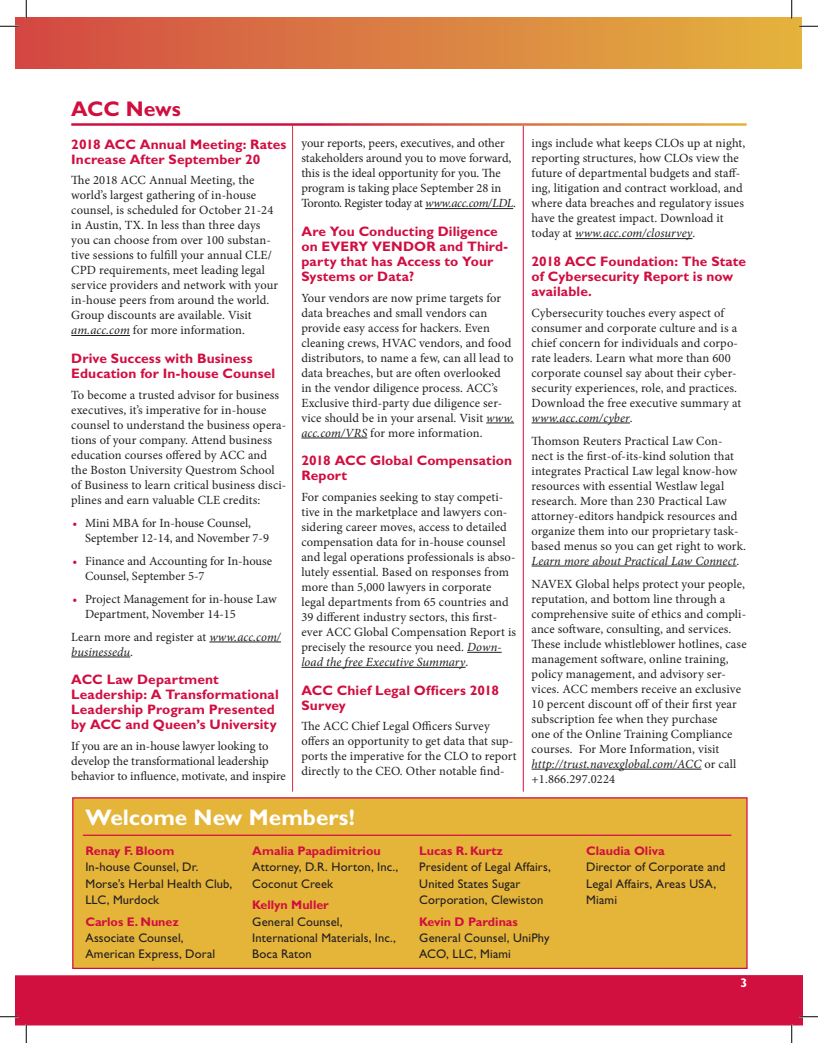
<style>
.page{position:relative;width:818px;height:1043px;background:#fff}
.page>*{position:absolute;margin:0;border:0;box-sizing:border-box;transform-origin:0 0}
.t1{font:700 22.5px "Gill Sans";color:#fff}
.t2{font:700 21.25px "Gill Sans";letter-spacing:-.01em;color:#d10e40}
.t3{font:700 13.75px/15px "Gill Sans";letter-spacing:.005em;color:#d10e40}
.t4{font:12.5px/15px "Minion Pro";letter-spacing:.005em;color:#231f20}
.t5{font:12.5px/16.2px "Gill Sans";letter-spacing:.01em;color:#231f20}
.t6{font:700 12.5px "Gill Sans";color:#d10e40}
.t7{font:700 12.5px "Gill Sans";color:#fff}
.s1{font-style:italic}
.s2{color:#d10e40}
</style>
<div class="page">
<div style="left:15px;top:17px;width:786px;height:51px;background:linear-gradient(to right,#d34945,#e4b43e)"></div>
<svg style="left:15px;top:950px;width:787px;height:75px;background:#d7345c"></svg>
<div style="left:72px;top:797px;width:675px;height:172px;background:#e5b53a;border:1px solid #d10e40"></div>
<hr style="left:83px;top:834px;width:648px;height:1px;background:#d10e40">
<hr style="left:71px;top:335px;width:59px;height:1px;background:#231f20">
<hr style="left:209px;top:641px;width:72px;height:1px;background:#231f20">
<hr style="left:71px;top:656px;width:59px;height:1px;background:#231f20">
<hr style="left:425px;top:208px;width:88px;height:1px;background:#231f20">
<svg style="left:486px;top:422px;width:28px;height:1px"></svg>
<hr style="left:301px;top:437px;width:66px;height:1px;background:#231f20">
<hr style="left:467px;top:652px;width:34px;height:1px;background:#231f20">
<hr style="left:301px;top:667px;width:164px;height:1px;background:#231f20">
<hr style="left:575px;top:238px;width:117px;height:1px;background:#231f20">
<hr style="left:531px;top:422px;width:99px;height:1px;background:#231f20">
<hr style="left:531px;top:565px;width:205px;height:1px;background:#231f20">
<hr style="left:531px;top:768px;width:170px;height:1px;background:#231f20">
<svg style="left:0;top:25px;width:19px;height:2px"></svg>
<svg style="left:799px;top:25px;width:19px;height:2px"></svg>
<svg style="left:0;top:1015px;width:19px;height:2px"></svg>
<svg style="left:799px;top:1015px;width:19px;height:2px"></svg>
<svg style="left:25px;top:0;width:2px;height:19px"></svg>
<svg style="left:25px;top:1024px;width:2px;height:18px"></svg>
<svg style="left:790px;top:0;width:2px;height:19px"></svg>
<svg style="left:790px;top:1024px;width:2px;height:18px"></svg>
<h2 class="t2" style="left:71px;top:96px;width:111px">ACC News</h2>
<p class="t3" style="left:71px;top:136px;width:217px">2018 ACC Annual Meeting: Rates<br>Increase After September 20</p>
<p class="t4" style="left:71px;top:173px;width:208px">The 2018 ACC Annual Meeting, the world’s largest gathering of in-house counsel, is scheduled for October 21-24 in Austin, TX. In less than three days you can choose from over 100 substan&shy;tive sessions to fulfill your annual CLE/ CPD requirements, meet leading legal service providers and network with your in-house peers from around the world.<br>Group discounts are available. Visit <span class="s1">am.acc.com</span> for more information.</p>
<p class="t3" style="left:71px;top:351px;width:205px">Drive Success with Business<br>Education for In-house Counsel</p>
<p class="t4" style="left:71px;top:387px;width:217px">To become a trusted advisor for business executives, it’s imperative for in-house counsel to understand the business opera&shy;tions of your company. Attend business education courses offered by ACC and<br>the Boston University Questrom School of Business to learn critical business disci&shy;plines and earn valuable CLE credits:</p>
<p class="t4" style="left:85px;top:515px;width:185px;text-indent:-12px"><span class="s2">•</span> Mini MBA for In-house Counsel,<br>September 12-14, and November 7-9</p>
<p class="t4" style="left:85px;top:553px;width:189px;text-indent:-12px"><span class="s2">•</span> Finance and Accounting for In-house<br>Counsel, September 5-7</p>
<p class="t4" style="left:85px;top:591px;width:193px;text-indent:-12px"><span class="s2">•</span> Project Management for in-house Law<br>Department, November 14-15</p>
<p class="t4" style="left:71px;top:629px;width:211px">Learn more and register at <span class="s1">www.acc.com/ businessedu</span>.</p>
<p class="t3" style="left:71px;top:672px;width:209px">ACC Law Department<br>Leadership: A Transformational<br>Leadership Program Presented by ACC and Queen’s University</p>
<p class="t4" style="left:71px;top:738px;width:216px">If you are an in-house lawyer looking to develop the transformational leadership behavior to influence, motivate, and inspire</p>
<p class="t4" style="left:301px;top:136px;width:216px">your reports, peers, executives, and other stakeholders around you to move forward, this is the ideal opportunity for you. The program is taking place September 28 in Toronto. Register today at <span class="s1">www.acc.com/LDL</span>.</p>
<p class="t3" style="left:301px;top:224px;width:208px">Are You Conducting Diligence on EVERY VENDOR and Third&shy;party that has Access to Your<br>Systems or Data?</p>
<p class="t4" style="left:301px;top:290px;width:214px">Your vendors are now prime targets for data breaches and small vendors can provide easy access for hackers. Even cleaning crews, HVAC vendors, and food distributors, to name a few, can all lead to data breaches, but are often overlooked in the vendor diligence process. ACC’s Exclusive third-party due diligence ser&shy;vice should be in your arsenal. Visit <span class="s1">www. acc.com/VRS</span> for more information.</p>
<p class="t3" style="left:301px;top:453px;width:212px">2018 ACC Global Compensation<br>Report</p>
<p class="t4" style="left:301px;top:489px;width:216px">For companies seeking to stay competi&shy;tive in the marketplace and lawyers con&shy;sidering career moves, access to detailed compensation data for in-house counsel and legal operations professionals is abso&shy;lutely essential. Based on responses from more than 5,000 lawyers in corporate legal departments from 65 countries and 39 different industry sectors, this first&shy;ever ACC Global Compensation Report is precisely the resource you need. <span class="s1">Down&shy;load the free Executive Summary</span>.</p>
<p class="t3" style="left:301px;top:682px;width:199px">ACC Chief Legal Officers 2018<br>Survey</p>
<p class="t4" style="left:301px;top:719px;width:217px">The ACC Chief Legal Officers Survey offers an opportunity to get data that sup&shy;ports the imperative for the CLO to report directly to the CEO. Other notable find-</p>
<p class="t4" style="left:531px;top:136px;width:215px">ings include what keeps CLOs up at night, reporting structures, how CLOs view the future of departmental budgets and staff&shy;ing, litigation and contract workload, and where data breaches and regulatory issues have the greatest impact. Download it today at <span class="s1">www.acc.com/closurvey</span>.</p>
<p class="t3" style="left:531px;top:254px;width:216px">2018 ACC Foundation: The State of Cybersecurity Report is now available.</p>
<p class="t4" style="left:531px;top:305px;width:211px">Cybersecurity touches every aspect of consumer and corporate culture and is a chief concern for individuals and corpo&shy;rate leaders. Learn what more than 600 corporate counsel say about their cyber&shy;security experiences, role, and practices.<br>Download the free executive summary at <span class="s1">www.acc.com/cyber</span>.</p>
<p class="t4" style="left:531px;top:433px;width:216px">Thomson Reuters Practical Law Con&shy;nect is the first-of-its-kind solution that integrates Practical Law legal know-how resources with essential Westlaw legal research. More than 230 Practical Law attorney-editors handpick resources and organize them into our proprietary task&shy;based menus so you can get right to work.<br><span class="s1">Learn more about Practical Law Connect</span>.</p>
<p class="t4" style="left:531px;top:576px;width:216px">NAVEX Global helps protect your people, reputation, and bottom line through a comprehensive suite of ethics and compli&shy;ance software, consulting, and services.<br>These include whistleblower hotlines, case management software, online training, policy management, and advisory ser&shy;vices. ACC members receive an exclusive 10 percent discount off of their first year subscription fee when they purchase<br>one of the Online Training Compliance courses. For More Information, visit <span class="s1">http://trust.navexglobal.com/ACC</span> or call +1.866.297.0224</p>
<h1 class="t1" style="left:85px;top:804px;width:271px">Welcome New Members!</h1>
<p class="t6" style="left:85px;top:843px;width:90px">Renay F. Bloom</p>
<p class="t5" style="left:85px;top:859px;width:148px">In-house Counsel, Dr.<br>Morse's Herbal Health Club,<br>LLC, Murdock</p>
<p class="t6" style="left:85px;top:914px;width:95px">Carlos E. Nunez</p>
<p class="t5" style="left:85px;top:929px;width:131px">Associate Counsel,<br>American Express, Doral</p>
<p class="t6" style="left:252px;top:843px;width:130px">Amalia Papadimitriou</p>
<p class="t5" style="left:252px;top:859px;width:147px">Attorney, D.R. Horton, Inc.,<br>Coconut Creek</p>
<p class="t6" style="left:252px;top:897px;width:78px">Kellyn Muller</p>
<p class="t5" style="left:252px;top:913px;width:145px">General Counsel,<br>International Materials, Inc.,<br>Boca Raton</p>
<p class="t6" style="left:419px;top:843px;width:85px">Lucas R. Kurtz</p>
<p class="t5" style="left:419px;top:859px;width:133px">President of Legal Affairs,<br>United States Sugar<br>Corporation, Clewiston</p>
<p class="t6" style="left:419px;top:914px;width:100px">Kevin D Pardinas</p>
<p class="t5" style="left:419px;top:929px;width:132px">General Counsel, UniPhy<br>ACO, LLC, Miami</p>
<p class="t6" style="left:586px;top:843px;width:80px">Claudia Oliva</p>
<p class="t5" style="left:586px;top:859px;width:141px">Director of Corporate and<br>Legal Affairs, Areas USA,<br>Miami</p>
<p class="t7" style="left:740px;top:975px;width:8px">3</p>
</div>
